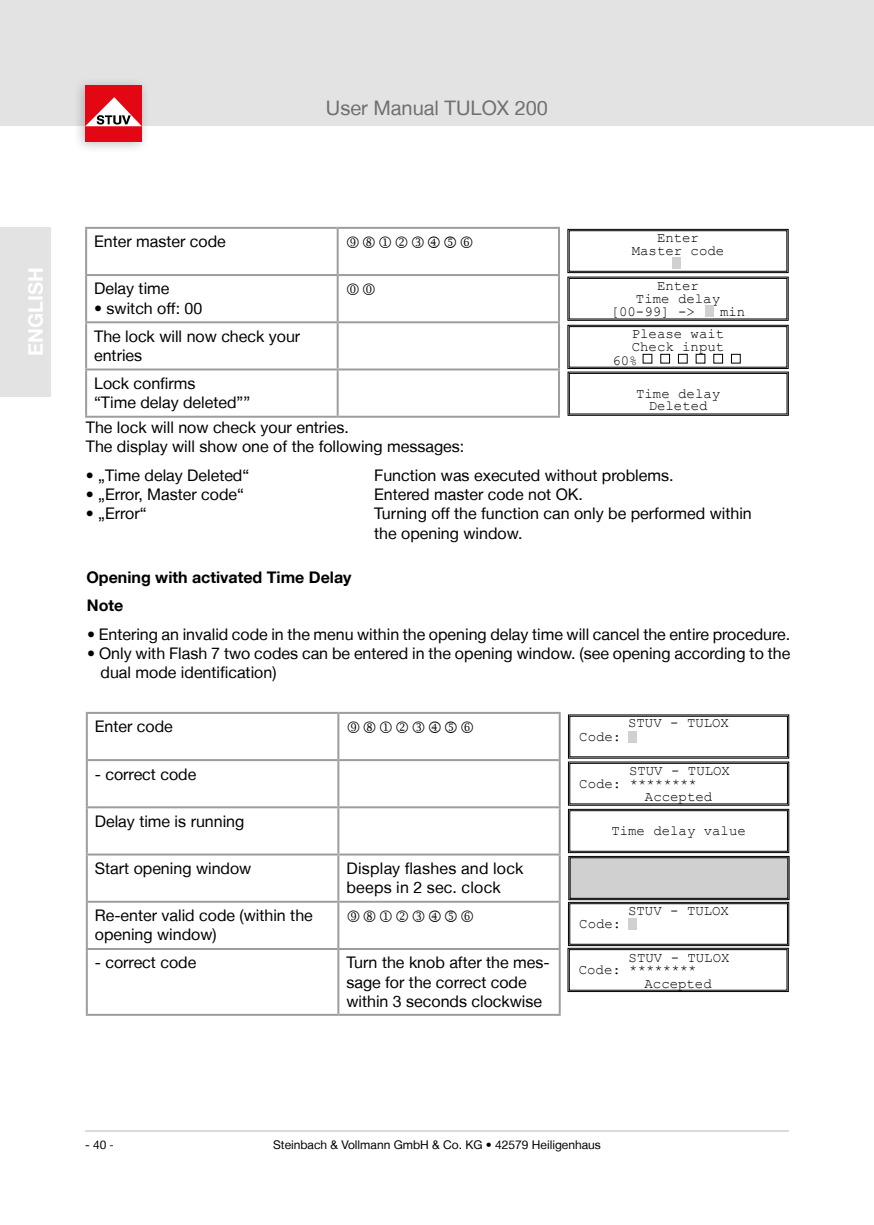
<style>
.page{position:relative;width:874px;height:1225px;background:#fff}
.page>*{position:absolute;margin:0;border:0;box-sizing:border-box;transform-origin:0 0}
.t1{font:20px "Helvetica Neue LT";color:#706f6f}
.t2{font:700 20px "Helvetica Neue LT";color:#fff}
.t3{font:16px/19.2px "Helvetica Neue LT";color:#000}
.t4{font:700 16px "Helvetica Neue LT";color:#000}
.t5{font:16px "Wingdings 2";color:#000}
.t6{font:14px/13.4px "Courier New";color:#000}
.t7{font:12px "Helvetica Neue LT";color:#000}
.s1{font-family:"Myriad Pro"}
</style>
<div class="page">
<div style="left:0;top:227px;width:51px;height:170px;background:#e3e3e3"></div>
<div style="left:0;top:0;width:873px;height:126px;background:#e3e3e3"></div>
<div style="left:72px;top:76px;width:79px;height:79px;background:#000;opacity:.25"></div>
<div style="left:85px;top:85px;width:57px;height:57px;background:#e30613"></div>
<svg style="left:85px;top:97px;width:57px;height:29px"></svg>
<hr style="left:85px;top:1130px;width:703px;height:2px;background:#dadada">
<hr style="left:85px;top:227px;width:252px;height:2px;background:#9d9d9c">
<hr style="left:85px;top:229px;width:2px;height:45px;background:#9d9d9c">
<hr style="left:337px;top:227px;width:222px;height:2px;background:#9d9d9c">
<hr style="left:336px;top:229px;width:2px;height:45px;background:#9d9d9c">
<hr style="left:557px;top:229px;width:2px;height:45px;background:#9d9d9c">
<hr style="left:85px;top:274px;width:252px;height:2px;background:#9d9d9c">
<hr style="left:85px;top:276px;width:2px;height:45px;background:#9d9d9c">
<hr style="left:337px;top:274px;width:222px;height:2px;background:#9d9d9c">
<hr style="left:336px;top:276px;width:2px;height:45px;background:#9d9d9c">
<hr style="left:557px;top:276px;width:2px;height:45px;background:#9d9d9c">
<hr style="left:85px;top:321px;width:252px;height:2px;background:#9d9d9c">
<hr style="left:85px;top:323px;width:2px;height:45px;background:#9d9d9c">
<hr style="left:337px;top:321px;width:222px;height:2px;background:#9d9d9c">
<hr style="left:336px;top:323px;width:2px;height:45px;background:#9d9d9c">
<hr style="left:557px;top:323px;width:2px;height:45px;background:#9d9d9c">
<hr style="left:85px;top:368px;width:252px;height:2px;background:#9d9d9c">
<hr style="left:85px;top:370px;width:2px;height:46px;background:#9d9d9c">
<hr style="left:337px;top:368px;width:222px;height:2px;background:#9d9d9c">
<hr style="left:336px;top:370px;width:2px;height:46px;background:#9d9d9c">
<hr style="left:557px;top:370px;width:2px;height:46px;background:#9d9d9c">
<hr style="left:85px;top:416px;width:252px;height:2px;background:#9d9d9c">
<hr style="left:337px;top:416px;width:222px;height:2px;background:#9d9d9c">
<hr style="left:86px;top:712px;width:252px;height:2px;background:#9d9d9c">
<hr style="left:86px;top:714px;width:2px;height:45px;background:#9d9d9c">
<hr style="left:338px;top:712px;width:222px;height:2px;background:#9d9d9c">
<hr style="left:337px;top:714px;width:2px;height:45px;background:#9d9d9c">
<hr style="left:558px;top:714px;width:2px;height:45px;background:#9d9d9c">
<hr style="left:86px;top:759px;width:252px;height:2px;background:#9d9d9c">
<hr style="left:86px;top:761px;width:2px;height:45px;background:#9d9d9c">
<hr style="left:338px;top:759px;width:222px;height:2px;background:#9d9d9c">
<hr style="left:337px;top:761px;width:2px;height:45px;background:#9d9d9c">
<hr style="left:558px;top:761px;width:2px;height:45px;background:#9d9d9c">
<hr style="left:86px;top:806px;width:252px;height:2px;background:#9d9d9c">
<hr style="left:86px;top:808px;width:2px;height:45px;background:#9d9d9c">
<hr style="left:338px;top:806px;width:222px;height:2px;background:#9d9d9c">
<hr style="left:337px;top:808px;width:2px;height:45px;background:#9d9d9c">
<hr style="left:558px;top:808px;width:2px;height:45px;background:#9d9d9c">
<hr style="left:86px;top:853px;width:252px;height:2px;background:#9d9d9c">
<hr style="left:86px;top:855px;width:2px;height:45px;background:#9d9d9c">
<hr style="left:338px;top:853px;width:222px;height:2px;background:#9d9d9c">
<hr style="left:337px;top:855px;width:2px;height:45px;background:#9d9d9c">
<hr style="left:558px;top:855px;width:2px;height:45px;background:#9d9d9c">
<hr style="left:86px;top:900px;width:252px;height:2px;background:#9d9d9c">
<hr style="left:86px;top:902px;width:2px;height:46px;background:#9d9d9c">
<hr style="left:338px;top:900px;width:222px;height:2px;background:#9d9d9c">
<hr style="left:337px;top:902px;width:2px;height:46px;background:#9d9d9c">
<hr style="left:558px;top:902px;width:2px;height:46px;background:#9d9d9c">
<hr style="left:86px;top:948px;width:252px;height:2px;background:#9d9d9c">
<hr style="left:86px;top:950px;width:2px;height:63px;background:#9d9d9c">
<hr style="left:338px;top:948px;width:222px;height:2px;background:#9d9d9c">
<hr style="left:337px;top:950px;width:2px;height:63px;background:#9d9d9c">
<hr style="left:558px;top:950px;width:2px;height:63px;background:#9d9d9c">
<hr style="left:86px;top:1013px;width:252px;height:2px;background:#9d9d9c">
<hr style="left:338px;top:1013px;width:222px;height:2px;background:#9d9d9c">
<svg style="left:567px;top:228px;width:222px;height:188px"></svg>
<div style="left:568px;top:230px;width:218px;height:41px;border:1px solid #000"></div>
<div style="left:671px;top:257px;width:9px;height:12px;background:#d0d0d0"></div>
<svg style="left:567px;top:714px;width:222px;height:278px"></svg>
<div style="left:569px;top:949px;width:217px;height:41px;border:1px solid #000"></div>
<p class="t1" style="left:326px;top:96px;width:223px">User Manual TULOX 200</p>
<p class="t2" style="left:23px;top:356px;width:90px;rotate:-90deg">ENGLISH</p>
<p class="t3" style="left:94px;top:232px;width:133px">Enter master code</p>
<p class="t5" style="left:362px;top:235px;width:113px">❑ ●■□</p>
<p class="t3" style="left:94px;top:279px;width:77px">Delay time</p>
<p class="t3" style="left:94px;top:294px;width:207px;line-height:28px">• switch off: 00<br>The lock will now check your</p>
<p class="t3" style="left:94px;top:341px;width:103px;line-height:28px">entries<br>Lock confirms</p>
<p class="t3" style="left:94px;top:392px;width:157px">“Time delay deleted””</p>
<p class="t6" style="left:631px;top:230px;width:94px;text-align:center">Enter<br>Master code</p>
<p class="t6" style="left:656px;top:278px;width:43px">Enter</p>
<p class="t6" style="left:635px;top:291px;width:85px">Time delay</p>
<p class="t6" style="left:610px;top:305px;width:85px">[00-99] -&gt;</p>
<p class="t6" style="left:631px;top:301px;width:115px;line-height:21.4px;text-indent:88px">min<br>Please wait</p>
<p class="t6" style="left:612px;top:340px;width:113px;text-indent:19px">Check input<br>60%</p>
<p class="t6" style="left:635px;top:387px;width:85px;line-height:12.4px;text-align:center">Time delay<br>Deleted</p>
<p class="t3" style="left:86px;top:417px;width:380px">The lock will now check your entries.<br>The display will show one of the following messages:</p>
<p class="t3" style="left:86px;top:465px;width:165px">• „Time delay Deleted“</p>
<p class="t3" style="left:374px;top:465px;width:301px">Function was executed without problems.</p>
<p class="t3" style="left:86px;top:484px;width:159px">• „Error, Master code“</p>
<p class="t3" style="left:374px;top:484px;width:210px">Entered master code not OK.</p>
<p class="t3" style="left:86px;top:504px;width:62px">• „Error“</p>
<p class="t3" style="left:374px;top:504px;width:379px">Turning off the function can only be performed within the opening window.</p>
<p class="t4" style="left:86px;top:567px;width:266px">Opening with activated Time Delay</p>
<p class="t4" style="left:87px;top:595px;width:38px">Note</p>
<p class="t3" style="left:87px;top:624px;width:704px">• Entering an invalid code in the menu within the opening delay time will cancel the entire procedure.</p>
<p class="t3" style="left:100px;top:643px;width:691px;text-indent:-13px">• Only with Flash 7 two codes can be entered in the opening window. (see opening according to the dual mode identification)</p>
<p class="t3" style="left:95px;top:717px;width:79px">Enter code</p>
<p class="t5" style="left:362px;top:719px;width:113px">❑ ●■□</p>
<p class="t3" style="left:95px;top:764px;width:103px">- correct code</p>
<p class="t3" style="left:95px;top:811px;width:151px">Delay time is running</p>
<p class="t3" style="left:95px;top:858px;width:158px">Start opening window</p>
<p class="t3" style="left:346px;top:858px;width:178px">Display flashes and lock beeps in 2 sec. clock</p>
<p class="t3" style="left:95px;top:905px;width:219px">Re-enter valid code (within the opening window)</p>
<p class="t5" style="left:362px;top:908px;width:113px">❑ ●■□</p>
<p class="t3" style="left:95px;top:953px;width:103px">- correct code</p>
<p class="t3" style="left:346px;top:953px;width:205px">Turn the knob after the mes&shy;sage for the correct code within 3 seconds clockwise</p>
<p class="t6" style="left:627px;top:716px;width:102px">STUV - TULOX</p>
<p class="t6" style="left:579px;top:729px;width:43px">Code:</p>
<p class="t6" style="left:644px;top:776px;width:69px;text-indent:-66px">Code: ********<br>Accepted</p>
<p class="t6" style="left:611px;top:823px;width:136px">Time delay value</p>
<p class="t6" style="left:628px;top:763px;width:102px">STUV - TULOX</p>
<p class="t6" style="left:579px;top:916px;width:43px">Code:</p>
<p class="t6" style="left:627px;top:903px;width:102px">STUV - TULOX</p>
<p class="t6" style="left:628px;top:950px;width:102px">STUV - TULOX</p>
<p class="t6" style="left:644px;top:962px;width:69px;text-indent:-66px">Code: ********<br>Accepted</p>
<p class="t7" style="left:85px;top:1137px;width:30px">- 40 <span class="s1">-</span></p>
<p class="t7" style="left:273px;top:1137px;width:329px">Steinbach &amp; Vollmann GmbH &amp; Co. KG • 42579 Heiligenhaus</p>
</div>
